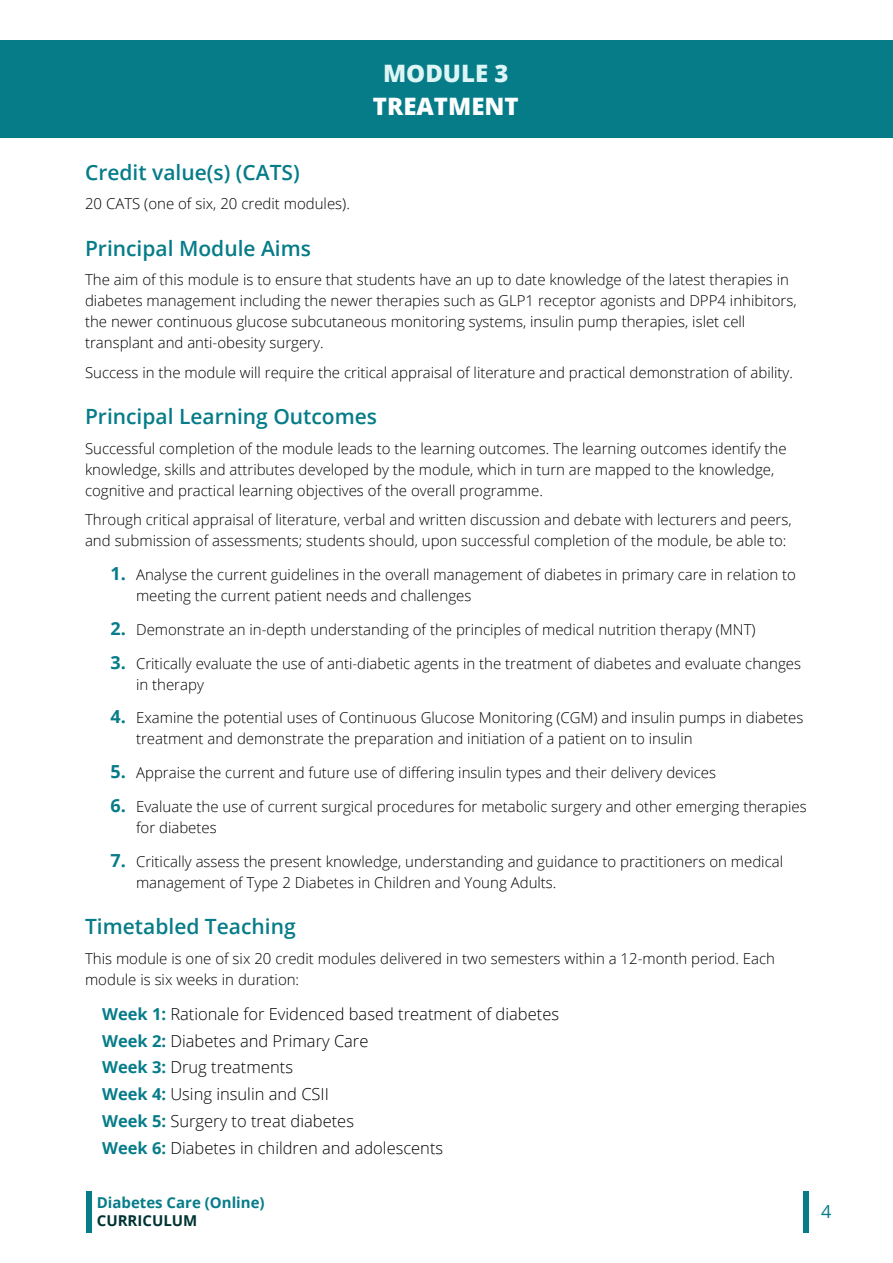
<style>
.page{position:relative;width:893px;height:1263px;background:#fff}
.page>*{position:absolute;margin:0;border:0;box-sizing:border-box;transform-origin:0 0}
.t1{font:800 24px "Open Sans";color:#fff}
.t2{font:800 24px "Open Sans";color:#def5f5}
.t3{font:600 21px "Open Sans";color:#067c89}
.t4{font:18px "Open Sans";color:#067c89}
.t5{font:300 16.5px/26.7px "Open Sans";color:#000}
.t6{font:300 15px/21px "Open Sans";color:#000}
.t7{font:700 15px "Open Sans";color:#067c89}
.t8{font:700 15px "Open Sans";color:#033}
.s1{font-weight:700;font-size:18px;color:#067c89}
.s2{font-weight:700;color:#067c89}
</style>
<div class="page">
<div style="left:86px;top:1191px;width:5px;height:42px;background:#067c89"></div>
<div style="left:804px;top:1191px;width:5px;height:42px;background:#067c89"></div>
<div style="left:0;top:40px;width:893px;height:98px;background:#067c89"></div>
<h1 class="t2" style="left:383px;top:55px;width:127px">MODULE 3</h1>
<h1 class="t1" style="left:373px;top:88px;width:147px">TREATMENT</h1>
<h2 class="t3" style="left:85px;top:158px;width:216px">Credit value(s) (CATS)</h2>
<p class="t6" style="left:85px;top:193px;width:266px">20 CATS (one of six, 20 credit modules).</p>
<h2 class="t3" style="left:85px;top:234px;width:228px">Principal Module Aims</h2>
<p class="t6" style="left:85px;top:269px;width:713px">The aim of this module is to ensure that students have an up to date knowledge of the latest therapies in diabetes management including the newer therapies such as GLP1 receptor agonists and DPP4 inhibitors, the newer continuous glucose subcutaneous monitoring systems, insulin pump therapies, islet cell transplant and anti-obesity surgery.</p>
<p class="t6" style="left:85px;top:361px;width:709px">Success in the module will require the critical appraisal of literature and practical demonstration of ability.</p>
<h2 class="t3" style="left:85px;top:402px;width:294px">Principal Learning Outcomes</h2>
<p class="t6" style="left:85px;top:437px;width:703px">Successful completion of the module leads to the learning outcomes. The learning outcomes identify the knowledge, skills and attributes developed by the module, which in turn are mapped to the knowledge, cognitive and practical learning objectives of the overall programme.</p>
<p class="t6" style="left:85px;top:509px;width:708px">Through critical appraisal of literature, verbal and written discussion and debate with lecturers and peers, and submission of assessments; students should, upon successful completion of the module, be able to:</p>
<p class="t6" style="left:136px;top:564px;width:661px;text-indent:-26px"><span class="s1">1.</span> Analyse the current guidelines in the overall management of diabetes in primary care in relation to meeting the current patient needs and challenges</p>
<p class="t6" style="left:111px;top:618px;width:647px"><span class="s1">2.</span> Demonstrate an in-depth understanding of the principles of medical nutrition therapy (MNT)</p>
<p class="t6" style="left:136px;top:652px;width:667px;text-indent:-26px"><span class="s1">3.</span> Critically evaluate the use of anti-diabetic agents in the treatment of diabetes and evaluate changes in therapy</p>
<p class="t6" style="left:136px;top:707px;width:669px;text-indent:-26px"><span class="s1">4.</span> Examine the potential uses of Continuous Glucose Monitoring (CGM) and insulin pumps in diabetes treatment and demonstrate the preparation and initiation of a patient on to insulin</p>
<p class="t6" style="left:111px;top:762px;width:607px"><span class="s1">5.</span> Appraise the current and future use of differing insulin types and their delivery devices</p>
<p class="t6" style="left:136px;top:795px;width:672px;text-indent:-26px"><span class="s1">6.</span> Evaluate the use of current surgical procedures for metabolic surgery and other emerging therapies for diabetes</p>
<p class="t6" style="left:136px;top:850px;width:649px;text-indent:-26px"><span class="s1">7.</span> Critically assess the present knowledge, understanding and guidance to practitioners on medical management of Type 2 Diabetes in Children and Young Adults.</p>
<h2 class="t3" style="left:85px;top:912px;width:212px">Timetabled Teaching</h2>
<p class="t6" style="left:85px;top:947px;width:691px">This module is one of six 20 credit modules delivered in two semesters within a 12-month period. Each module is six weeks in duration:</p>
<p class="t5" style="left:102px;top:1000px;width:458px"><span class="s2">Week 1:</span> Rationale for Evidenced based treatment of diabetes <span class="s2">Week 2:</span> Diabetes and Primary Care<br><span class="s2">Week 3:</span> Drug treatments<br><span class="s2">Week 4:</span> Using insulin and CSII<br><span class="s2">Week 5:</span> Surgery to treat diabetes<br><span class="s2">Week 6:</span> Diabetes in children and adolescents</p>
<p class="t7" style="left:97px;top:1191px;width:169px">Diabetes Care (Online)</p>
<p class="t8" style="left:97px;top:1209px;width:102px">CURRICULUM</p>
<p class="t4" style="left:821px;top:1199px;width:12px">4</p>
</div>
